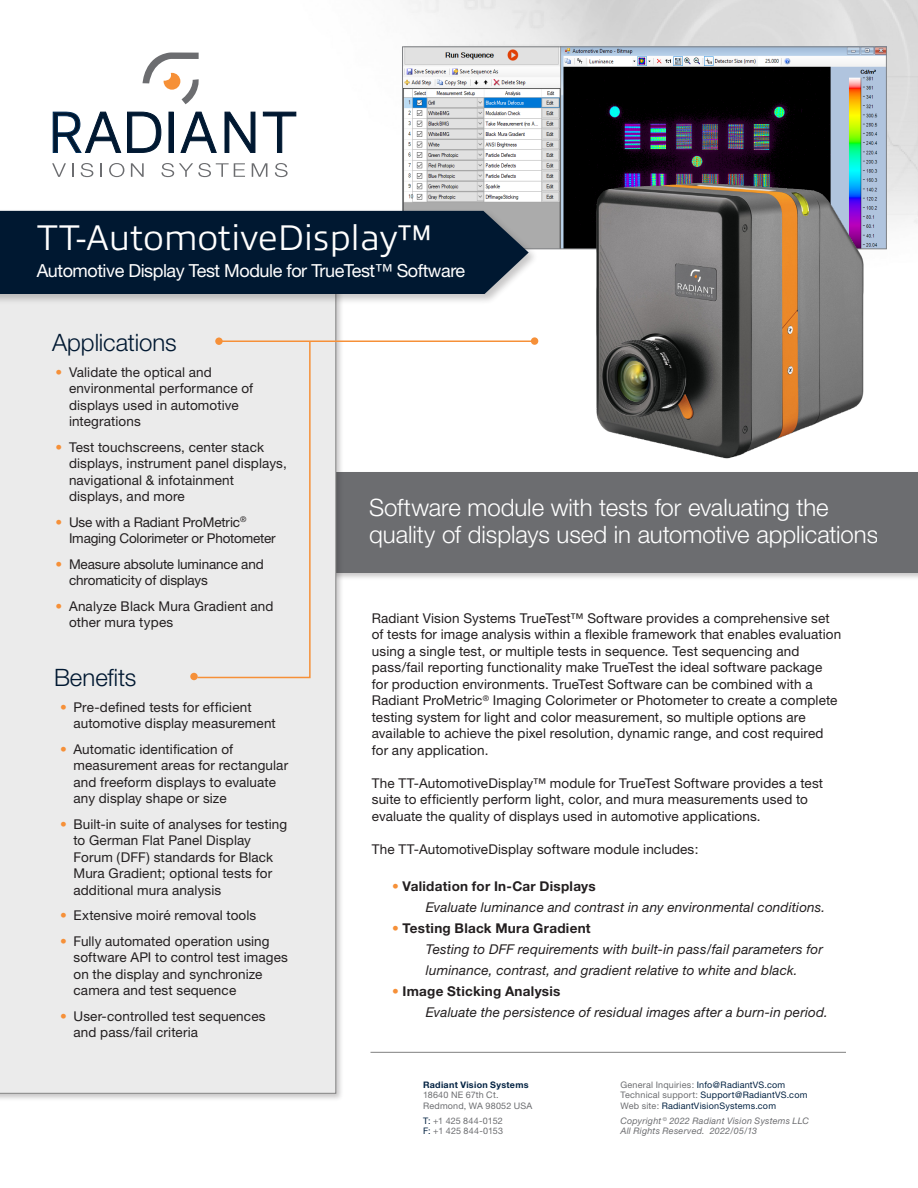
<style>
.page{position:relative;width:918px;height:1188px;background:#fff}
.page>*{position:absolute;margin:0;border:0;box-sizing:border-box;transform-origin:0 0}
.t1{font:300 36px "Allumi Std";color:#fff}
.t2{font:300 24px/26.7px "Helvetica Neue";letter-spacing:-.005em;color:#fff}
.with_bullet{font:300 24px "Helvetica Neue";letter-spacing:-.005em;color:#001831}
.t3{font:18px "Helvetica Neue";letter-spacing:-.025em;color:#fff}
.with_bullet-2{font:13.5px/16.5px "Helvetica Neue";letter-spacing:.01em;color:#231f20}
.t4{font:italic 13.5px/21px "Helvetica Neue";letter-spacing:.01em;color:#231f20}
.with_bullet-3{font:13.5px/16.5px "Helvetica Neue";letter-spacing:-.01em;color:#231f20}
.t5{font:700 13.5px "Helvetica Neue";letter-spacing:.02em;color:#231f20}
.t6{font:9px/10.5px "Helvetica Neue";letter-spacing:.025em;color:#032242}
.t7{font:9px/10.5px "Helvetica Neue";letter-spacing:.02em;color:#6c6d70}
.t8{font:italic 9px "Helvetica Neue";letter-spacing:.025em;color:#6c6d70}
.s1{color:#f69038}
.s2{font-weight:400;color:#f69038}
.s3{font-weight:700;color:#032242}
.s4{color:#032242}
.s5{color:#6c6d70}
</style>
<div class="page">
<img style="left:52px;top:0;width:866px;height:250px">
<img style="left:404px;top:49px;width:481px;height:198px">
<div style="left:322px;top:471px;width:596px;height:110px;background:#231f20;opacity:.25"></div>
<div style="left:324px;top:472px;width:594px;height:101px;background:#6c6d70"></div>
<img style="left:585px;top:172px;width:292px;height:300px">
<div style="left:0;top:247px;width:344px;height:855px;background:#231f20;opacity:.25"></div>
<div style="left:0;top:305px;width:336px;height:789px;background:#ebebeb"></div>
<div style="left:215px;top:338px;width:8px;height:7px;background:#f69038;border-radius:50%"></div>
<div style="left:190px;top:673px;width:8px;height:7px;background:#f69038;border-radius:50%"></div>
<div style="left:531px;top:337px;width:7px;height:8px;background:#f69038;border-radius:50%"></div>
<hr style="left:219px;top:340px;width:316px;height:2px;background:#f69038">
<div style="left:196px;top:340px;width:115px;height:339px;background:#ebebeb"></div>
<hr style="left:370px;top:1052px;width:476px;height:1px;background:#808080">
<svg style="left:53px;top:112px;width:68px;height:41px"></svg>
<svg style="left:127px;top:112px;width:34px;height:41px"></svg>
<div style="left:169px;top:112px;width:4px;height:41px;border:1px solid #001831"></div>
<svg style="left:181px;top:112px;width:36px;height:41px"></svg>
<svg style="left:225px;top:112px;width:30px;height:41px"></svg>
<svg style="left:263px;top:112px;width:33px;height:41px"></svg>
<svg style="left:52px;top:163px;width:14px;height:14px"></svg>
<svg style="left:72px;top:163px;width:2px;height:14px"></svg>
<svg style="left:81px;top:163px;width:12px;height:14px"></svg>
<svg style="left:101px;top:163px;width:1px;height:14px"></svg>
<svg style="left:109px;top:163px;width:15px;height:14px"></svg>
<svg style="left:131px;top:163px;width:13px;height:14px"></svg>
<svg style="left:161px;top:163px;width:84px;height:14px"></svg>
<svg style="left:252px;top:163px;width:15px;height:14px"></svg>
<svg style="left:275px;top:163px;width:13px;height:14px"></svg>
<svg style="left:143px;top:53px;width:57px;height:51px"></svg>
<div style="left:0;top:208px;width:539px;height:97px;background:#231f20;opacity:.25"></div>
<div style="left:0;top:211px;width:529px;height:83px;background:#001831"></div>
<p class="t1" style="left:37px;top:219px;width:398px">TT-AutomotiveDisplay™</p>
<p class="t3" style="left:37px;top:260px;width:430px">Automotive Display Test Module for TrueTest™ Software</p>
<p class="with_bullet" style="left:52px;top:328px;width:126px">Applications</p>
<p class="with_bullet-2" style="left:69px;top:363px;width:186px;text-indent:-14px"><span class="s1">•</span> Validate the optical and environmental performance of displays used in automotive integrations</p>
<p class="with_bullet-2" style="left:69px;top:438px;width:219px;text-indent:-14px"><span class="s1">•</span> Test touchscreens, center stack displays, instrument panel displays, navigational &amp; infotainment displays, and more</p>
<p class="with_bullet-3" style="left:69px;top:513px;width:208px;text-indent:-14px"><span class="s1">•</span> Use with a Radiant ProMetric<sup>®<br></sup>Imaging Colorimeter or Photometer</p>
<p class="with_bullet-3" style="left:69px;top:555px;width:196px;text-indent:-14px"><span class="s1">•</span> Measure absolute luminance and chromaticity of displays</p>
<p class="with_bullet-2" style="left:69px;top:597px;width:206px;text-indent:-14px"><span class="s1">•</span> Analyze Black Mura Gradient and other mura types</p>
<p class="with_bullet" style="left:54px;top:663px;width:84px">Benefits</p>
<p class="with_bullet-2" style="left:74px;top:698px;width:204px;text-indent:-14px"><span class="s1">•</span> Pre-defined tests for efficient automotive display measurement</p>
<p class="with_bullet-2" style="left:74px;top:740px;width:216px;text-indent:-14px"><span class="s1">•</span> Automatic identification of measurement areas for rectangular and freeform displays to evaluate any display shape or size</p>
<p class="with_bullet-2" style="left:74px;top:815px;width:215px;text-indent:-14px"><span class="s1">•</span> Built-in suite of analyses for testing to German Flat Panel Display<br>Forum (DFF) standards for Black<br>Mura Gradient; optional tests for additional mura analysis</p>
<p class="with_bullet-2" style="left:60px;top:907px;width:198px"><span class="s1">•</span> Extensive moiré removal tools</p>
<p class="with_bullet-2" style="left:74px;top:932px;width:216px;text-indent:-14px"><span class="s1">•</span> Fully automated operation using software API to control test images on the display and synchronize camera and test sequence</p>
<p class="with_bullet-2" style="left:74px;top:1007px;width:194px;text-indent:-14px"><span class="s1">•</span> User-controlled test sequences and pass/fail criteria</p>
<p class="t2" style="left:369px;top:494px;width:511px">Software module with tests for evaluating the quality of displays used in automotive applications</p>
<p class="with_bullet-2" style="left:372px;top:609px;width:471px">Radiant Vision Systems TrueTest™ Software provides a comprehensive set of tests for image analysis within a flexible framework that enables evaluation using a single test, or multiple tests in sequence. Test sequencing and pass/fail reporting functionality make TrueTest the ideal software package for production environments. TrueTest Software can be combined with a Radiant ProMetric<sup>®</sup> Imaging Colorimeter or Photometer to create a complete testing system for light and color measurement, so multiple options are available to achieve the pixel resolution, dynamic range, and cost required for any application.</p>
<p class="with_bullet-2" style="left:372px;top:774px;width:453px">The TT-AutomotiveDisplay™ module for TrueTest Software provides a test suite to efficiently perform light, color, and mura measurements used to evaluate the quality of displays used in automotive applications.</p>
<p class="with_bullet-2" style="left:372px;top:840px;width:328px">The TT-AutomotiveDisplay software module includes:</p>
<p class="t5" style="left:392px;top:878px;width:205px"><span class="s2">•</span> Validation for In-Car Displays</p>
<p class="t4" style="left:426px;top:897px;width:401px">Evaluate luminance and contrast in any environmental conditions.</p>
<p class="t5" style="left:392px;top:920px;width:200px"><span class="s2">•</span> Testing Black Mura Gradient</p>
<p class="t4" style="left:426px;top:939px;width:399px">Testing to DFF requirements with built-in pass/fail parameters for luminance, contrast, and gradient relative to white and black.</p>
<p class="t5" style="left:392px;top:983px;width:170px"><span class="s2">•</span> Image Sticking Analysis</p>
<p class="t4" style="left:426px;top:1002px;width:404px">Evaluate the persistence of residual images after a burn-in period.</p>
<p class="t7" style="left:423px;top:1079px;width:111px"><span class="s3">Radiant Vision Systems<br></span>18640 NE 67th Ct.<br>Redmond, WA 98052 USA</p>
<p class="t7" style="left:423px;top:1115px;width:82px"><span class="s4">T:</span> +1 425 844-0152<br><span class="s4">F:</span> +1 425 844-0153</p>
<p class="t6" style="left:620px;top:1079px;width:188px"><span class="s5">General Inquiries:</span> Info@RadiantVS.com<br><span class="s5">Technical support:</span> Support@RadiantVS.com<br><span class="s5">Web site:</span> RadiantVisionSystems.com</p>
<p class="t8" style="left:620px;top:1115px;width:190px">Copyright <sup>©</sup> 2022 Radiant Vision Systems LLC</p>
<p class="t8" style="left:620px;top:1126px;width:138px">All Rights Reserved. 2022/05/13</p>
</div>
